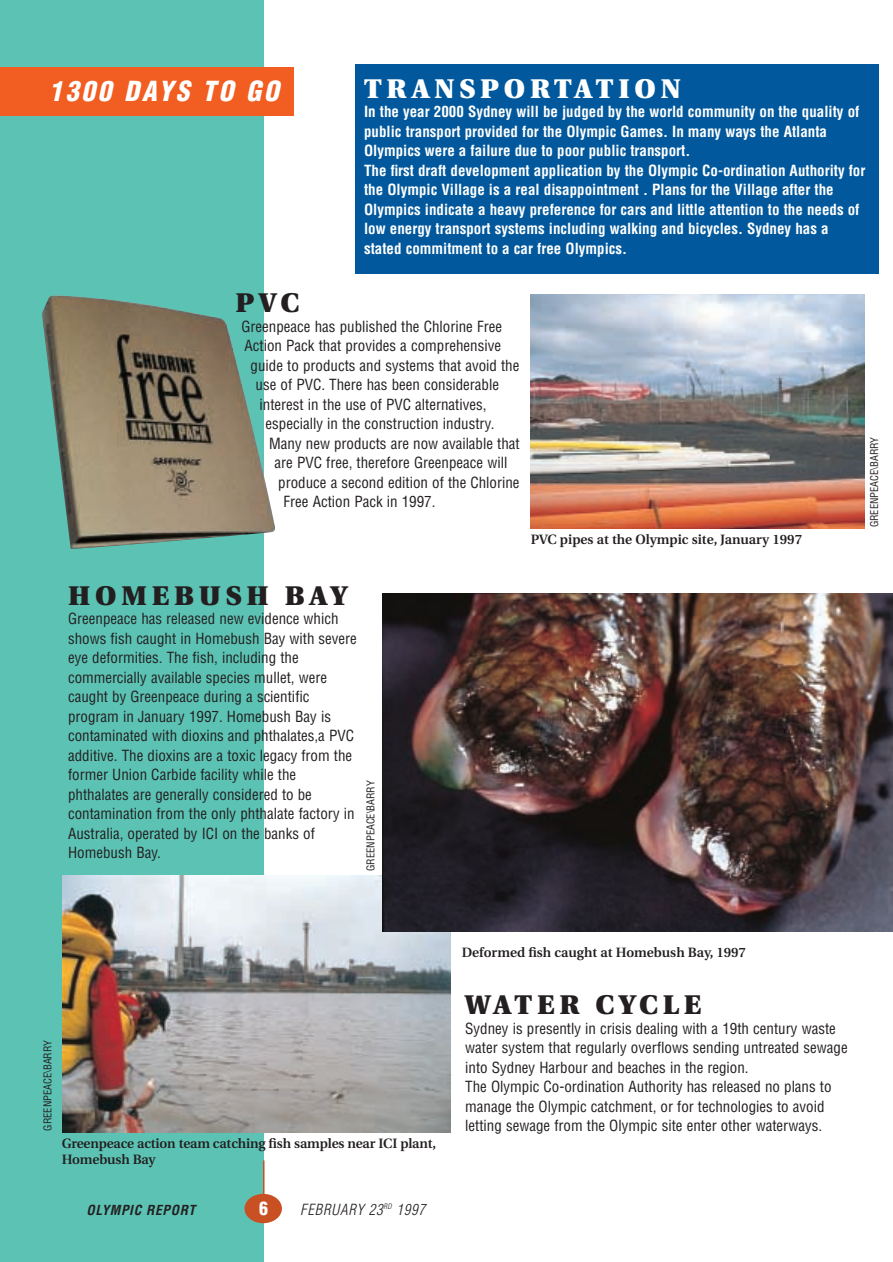
<style>
.page{position:relative;width:893px;height:1262px;background:#fff}
.page>*{position:absolute;margin:0;border:0;box-sizing:border-box;transform-origin:0 0}
.t1{font:900 27px "Utopia";letter-spacing:.18em;color:#231f20}
.t2{font:900 27px "Utopia";letter-spacing:.18em;color:#fff}
.t3{font:italic 900 condensed 27px "Helvetica";letter-spacing:.1em;color:#fff}
.t4{font:900 condensed 18px "Helvetica";color:#fff}
.t5{font:condensed 15px/19.5px "Helvetica";color:#231f20}
.t6{font:700 condensed 15px/19.5px "Helvetica";color:#fff}
.t7{font:italic 300 condensed 15px "Helvetica";letter-spacing:.045em;color:#231f20}
.t8{font:600 13.5px/16.2px "Utopia";letter-spacing:-.01em;color:#231f20}
.t9{font:italic 700 condensed 13.5px "Helvetica";letter-spacing:.05em;color:#231f20}
.t10{font:condensed 10.5px "Helvetica";color:#231f20}
</style>
<div class="page">
<div style="left:0;top:0;width:264px;height:1262px;background:#5cc3b4"></div>
<hr style="left:263px;top:1160px;width:1px;height:34px;background:#c85022">
<div style="left:245px;top:1194px;width:36px;height:28px;background:#c85022;border-radius:50%"></div>
<div style="left:244px;top:1193px;width:38px;height:30px;border:2px solid #c85022;border-radius:50%"></div>
<div style="left:0;top:68px;width:294px;height:48px;background:#f25d21"></div>
<div style="left:355px;top:64px;width:523px;height:209px;background:#01589c"></div>
<img style="left:530px;top:294px;width:334px;height:234px">
<img style="left:42px;top:295px;width:233px;height:253px">
<img style="left:62px;top:875px;width:389px;height:257px">
<img style="left:383px;top:593px;width:509px;height:339px">
<h1 class="t3" style="left:49px;top:81px;width:231px">1300 DAYS TO GO</h1>
<h1 class="t2" style="left:364px;top:77px;width:318px">TRANSPORTATION</h1>
<p class="t6" style="left:364px;top:103px;width:503px">In the year 2000 Sydney will be judged by the world community on the quality of public transport provided for the Olympic Games. In many ways the Atlanta Olympics were a failure due to poor public transport.<br>The first draft development application by the Olympic Co-ordination Authority for the Olympic Village is a real disappointment . Plans for the Village after the Olympics indicate a heavy preference for cars and little attention to the needs of low energy transport systems including walking and bicycles. Sydney has a stated commitment to a car free Olympics.</p>
<h1 class="t1" style="left:235px;top:291px;width:65px">PVC</h1>
<p class="t5" style="left:241px;top:317px;width:262px">Greenpeace has published the Chlorine Free</p>
<p class="t5" style="left:245px;top:337px;width:258px">Action Pack that provides a comprehensive</p>
<p class="t5" style="left:250px;top:356px;width:270px">guide to products and systems that avoid the</p>
<p class="t5" style="left:256px;top:376px;width:245px">use of PVC. There has been considerable</p>
<p class="t5" style="left:259px;top:395px;width:228px">interest in the use of PVC alternatives,</p>
<p class="t5" style="left:265px;top:415px;width:230px">especially in the construction industry.</p>
<p class="t5" style="left:269px;top:434px;width:252px">Many new products are now available that</p>
<p class="t5" style="left:274px;top:454px;width:234px">are PVC free, therefore Greenpeace will</p>
<p class="t5" style="left:278px;top:473px;width:243px">produce a second edition of the Chlorine</p>
<p class="t5" style="left:283px;top:493px;width:153px">Free Action Pack in 1997.</p>
<p class="t8" style="left:530px;top:532px;width:273px">PVC pipes at the Olympic site, January 1997</p>
<h1 class="t1" style="left:68px;top:584px;width:280px">HOMEBUSH BAY</h1>
<p class="t5" style="left:68px;top:610px;width:290px">Greenpeace has released new evidence which shows fish caught in Homebush Bay with severe eye deformities. The fish, including the commercially available species mullet, were caught by Greenpeace during a scientific program in January 1997. Homebush Bay is contaminated with dioxins and phthalates,a PVC additive. The dioxins are a toxic legacy from the former Union Carbide facility while the phthalates are generally considered to be contamination from the only phthalate factory in Australia, operated by ICI on the banks of Homebush Bay.</p>
<p class="t10" style="left:366px;top:871px;width:92px;rotate:-90deg">GREENPEACE\BARRY</p>
<p class="t10" style="left:870px;top:527px;width:92px;rotate:-90deg">GREENPEACE\BARRY</p>
<p class="t10" style="left:43px;top:1130px;width:92px;rotate:-90deg">GREENPEACE\BARRY</p>
<p class="t8" style="left:62px;top:1136px;width:376px">Greenpeace action team catching fish samples near ICI plant,<br>Homebush Bay</p>
<p class="t9" style="left:87px;top:1204px;width:110px">OLYMPIC REPORT</p>
<p class="t4" style="left:259px;top:1200px;width:10px">6</p>
<p class="t7" style="left:300px;top:1203px;width:126px">FEBRUARY 23<sup>RD</sup> 1997</p>
<p class="t8" style="left:462px;top:945px;width:286px">Deformed fish caught at Homebush Bay, 1997</p>
<h1 class="t1" style="left:465px;top:993px;width:237px">WATER CYCLE</h1>
<p class="t5" style="left:465px;top:1019px;width:384px">Sydney is presently in crisis dealing with a 19th century waste water system that regularly overflows sending untreated sewage into Sydney Harbour and beaches in the region.<br>The Olympic Co-ordination Authority has released no plans to manage the Olympic catchment, or for technologies to avoid letting sewage from the Olympic site enter other waterways.</p>
</div>
